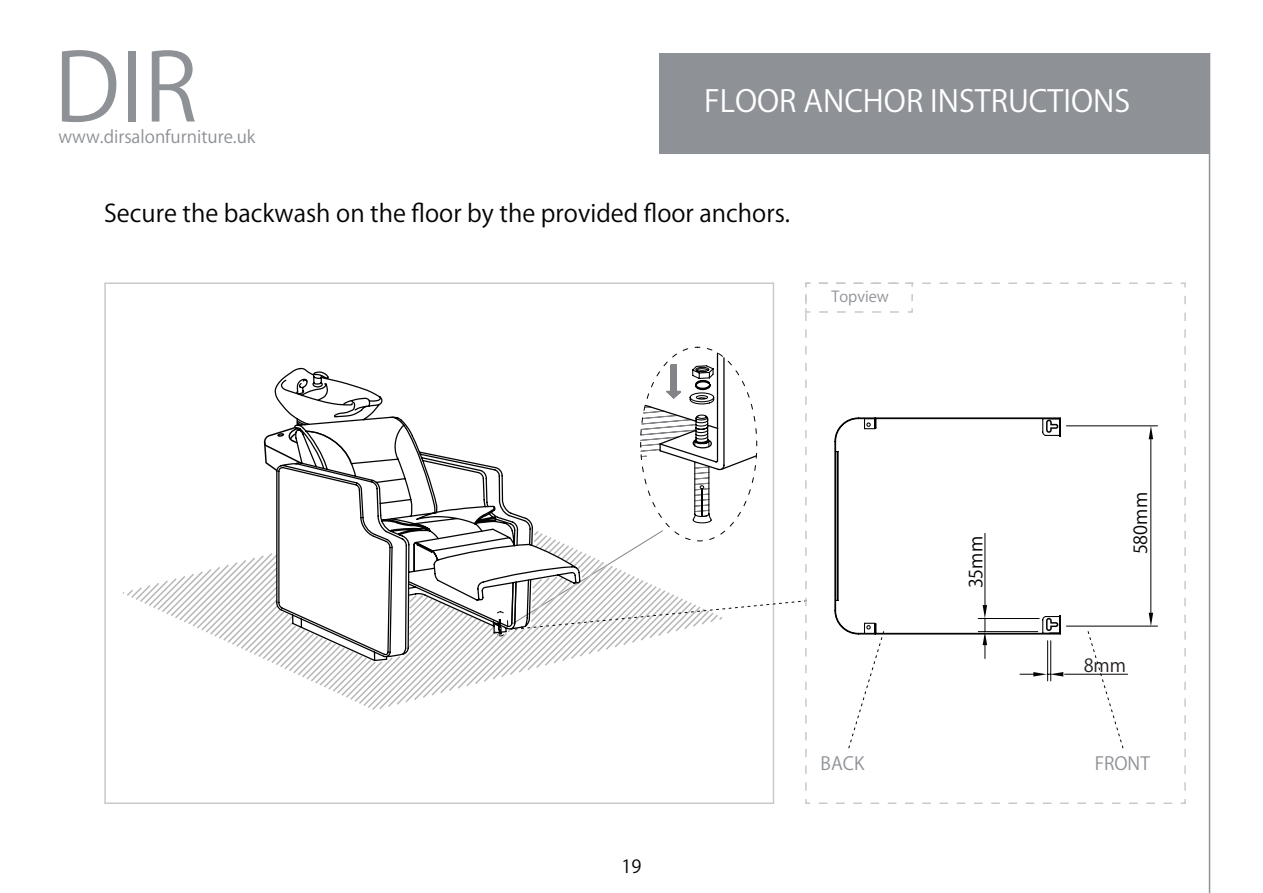
<style>
.page{position:relative;width:1263px;height:893px;background:#fff}
.page>*{position:absolute;margin:0;border:0;box-sizing:border-box;transform-origin:0 0}
.t1{font:93px "Koz Go Pr 6 N";color:#8e9196}
.t2{font:30px "Koz Go Pr 6 N";color:#fff}
.t3{font:24px "Koz Go Pr 6 N";color:#030303}
.t4{font:18px "Koz Go Pr 6 N";color:#030303}
.t5{font:18px "Koz Go Pr 6 N";color:#8e9196}
.t6{font:18px "Koz Go Pr 6 N";color:#231f20}
.t7{font:17.25px "Koz Go Pr 6 N";color:#8e9196}
.t8{font:15px "Koz Go Pr 6 N";color:#8e9196}
</style>
<div class="page">
<div style="left:660px;top:53px;width:550px;height:101px;background:#8e9196"></div>
<hr style="left:1209px;top:53px;width:1px;height:840px;background:#8e9196">
<svg style="left:122px;top:553px;width:371px;height:157px"></svg>
<svg style="left:274px;top:367px;width:219px;height:295px"></svg>
<svg style="left:305px;top:426px;width:188px;height:208px"></svg>
<svg style="left:263px;top:426px;width:40px;height:47px"></svg>
<svg style="left:805px;top:282px;width:381px;height:522px"></svg>
<svg style="left:493px;top:282px;width:679px;height:513px"></svg>
<h1 class="t1" style="left:54px;top:35px;width:145px">DIR</h1>
<p class="t7" style="left:58px;top:127px;width:198px">www.dirsalonfurniture.uk</p>
<p class="t2" style="left:704px;top:84px;width:427px">FLOOR ANCHOR INSTRUCTIONS</p>
<p class="t3" style="left:104px;top:199px;width:687px">Secure the backwash on the floor by the provided floor anchors.</p>
<p class="t8" style="left:831px;top:288px;width:59px">Topview</p>
<p class="t4" style="left:621px;top:856px;width:21px">19</p>
<p class="t4" style="left:966px;top:588px;width:54px;rotate:-90deg">35mm</p>
<p class="t4" style="left:1130px;top:554px;width:64px;rotate:-90deg">580mm</p>
<p class="t6" style="left:1084px;top:655px;width:44px">8mm</p>
<p class="t5" style="left:820px;top:753px;width:45px">BACK</p>
<p class="t5" style="left:1095px;top:753px;width:57px">FRONT</p>
</div>
